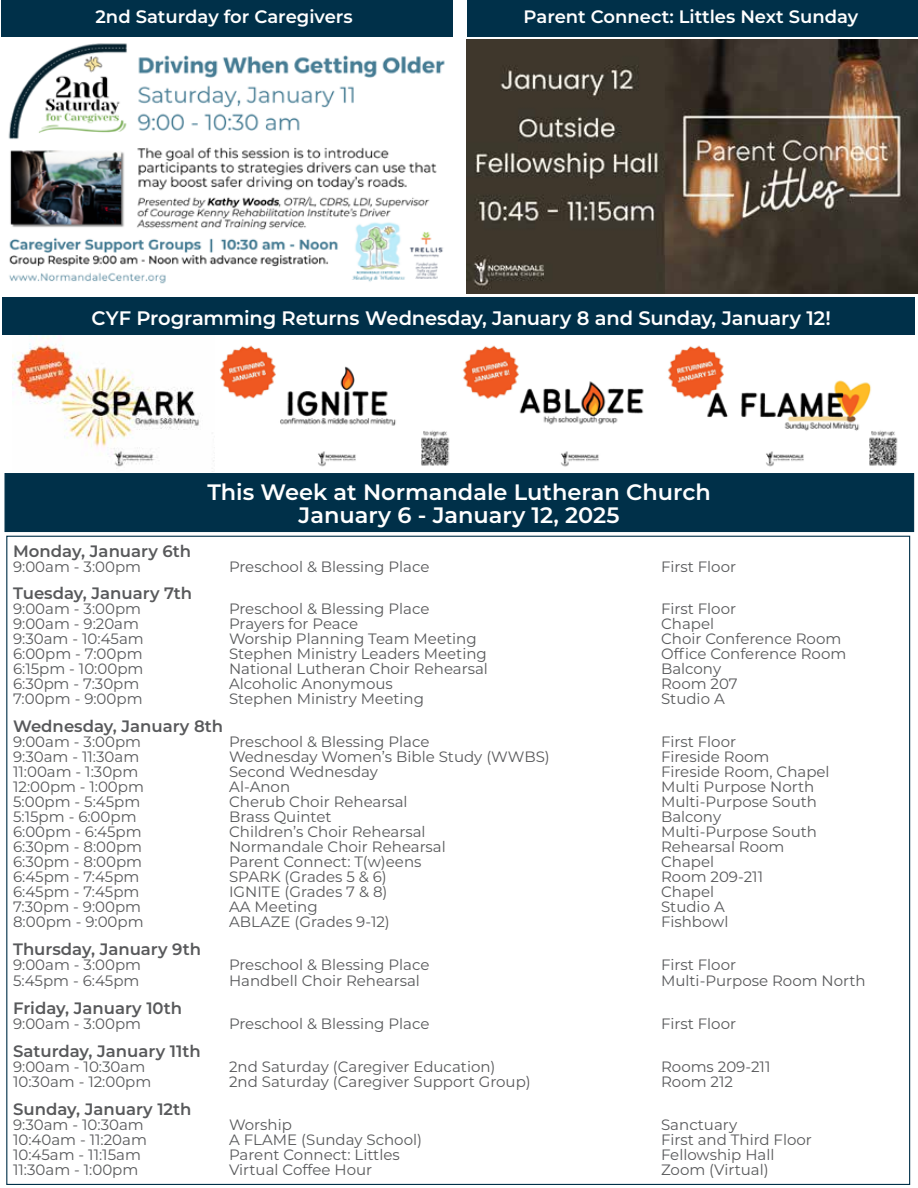
<style>
.page{position:relative;width:918px;height:1188px;background:#fff}
.page>*{position:absolute;margin:0;border:0;box-sizing:border-box;transform-origin:0 0}
.t1{font:600 22.35px/22.5px "Montserrat";color:#fff;text-align:center}
.t2{font:600 19.5px "Montserrat";letter-spacing:-.01em;color:#fff}
.t3{font:600 18px "Montserrat";color:#fff}
.t4{font:600 16.5px "Montserrat";color:#58595b}
.t5{font:15px "Montserrat";color:#58595b}
</style>
<div class="page">
<div style="left:4px;top:473px;width:910px;height:59px;background:#003049"></div>
<img style="left:12px;top:335px;width:202px;height:137px">
<img style="left:220px;top:345px;width:424px;height:122px">
<img style="left:668px;top:345px;width:230px;height:122px">
<div style="left:1px;top:0;width:452px;height:37px;background:#003049"></div>
<img style="left:8px;top:43px;width:437px;height:241px">
<div style="left:2px;top:297px;width:913px;height:38px;background:#003049"></div>
<div style="left:468px;top:0;width:450px;height:37px;background:#003049"></div>
<img style="left:467px;top:40px;width:451px;height:254px">
<p class="t3" style="left:96px;top:4px;width:259px">2nd Saturday for Caregivers</p>
<p class="t3" style="left:524px;top:4px;width:336px">Parent Connect: Littles Next Sunday</p>
<h2 class="t2" style="left:92px;top:304px;width:741px">CYF Programming Returns Wednesday, January 8 and Sunday, January 12!</h2>
<h1 class="t1" style="left:207px;top:480px;width:505px">This Week at Normandale Lutheran Church<br>January 6 - January 12, 2025</h1>
<p class="t4" style="left:13px;top:539px;width:180px">Monday, January 6th</p>
<p class="t5" style="left:13px;top:556px;width:130px">9:00am - 3:00pm</p>
<p class="t5" style="left:229px;top:556px;width:202px">Preschool &amp; Blessing Place</p>
<p class="t5" style="left:661px;top:556px;width:77px">First Floor</p>
<p class="t4" style="left:13px;top:582px;width:181px">Tuesday, January 7th</p>
<p class="t5" style="left:13px;top:599px;width:130px">9:00am - 3:00pm</p>
<p class="t5" style="left:229px;top:599px;width:202px">Preschool &amp; Blessing Place</p>
<p class="t5" style="left:661px;top:599px;width:77px">First Floor</p>
<p class="t5" style="left:13px;top:614px;width:127px">9:00am - 9:20am</p>
<p class="t5" style="left:229px;top:614px;width:131px">Prayers for Peace</p>
<p class="t5" style="left:661px;top:614px;width:55px">Chapel</p>
<p class="t5" style="left:13px;top:629px;width:132px">9:30am - 10:45am</p>
<p class="t5" style="left:229px;top:629px;width:249px">Worship Planning Team Meeting</p>
<p class="t5" style="left:661px;top:629px;width:182px">Choir Conference Room</p>
<p class="t5" style="left:13px;top:644px;width:131px">6:00pm - 7:00pm</p>
<p class="t5" style="left:229px;top:644px;width:259px">Stephen Ministry Leaders Meeting</p>
<p class="t5" style="left:661px;top:644px;width:187px">Office Conference Room</p>
<p class="t5" style="left:13px;top:659px;width:132px">6:15pm - 10:00pm</p>
<p class="t5" style="left:229px;top:659px;width:260px">National Lutheran Choir Rehearsal</p>
<p class="t5" style="left:661px;top:659px;width:62px">Balcony</p>
<p class="t5" style="left:13px;top:674px;width:128px">6:30pm - 7:30pm</p>
<p class="t5" style="left:229px;top:674px;width:165px">Alcoholic Anonymous</p>
<p class="t5" style="left:661px;top:674px;width:78px">Room 207</p>
<p class="t5" style="left:13px;top:689px;width:131px">7:00pm - 9:00pm</p>
<p class="t5" style="left:229px;top:689px;width:196px">Stephen Ministry Meeting</p>
<p class="t5" style="left:661px;top:689px;width:65px">Studio A</p>
<p class="t4" style="left:13px;top:714px;width:212px">Wednesday, January 8th</p>
<p class="t5" style="left:13px;top:731px;width:130px">9:00am - 3:00pm</p>
<p class="t5" style="left:229px;top:731px;width:202px">Preschool &amp; Blessing Place</p>
<p class="t5" style="left:661px;top:731px;width:77px">First Floor</p>
<p class="t5" style="left:13px;top:746px;width:128px">9:30am - 11:30am</p>
<p class="t5" style="left:229px;top:746px;width:322px">Wednesday Women’s Bible Study (WWBS)</p>
<p class="t5" style="left:661px;top:746px;width:110px">Fireside Room</p>
<p class="t5" style="left:13px;top:761px;width:127px">11:00am - 1:30pm</p>
<p class="t5" style="left:229px;top:761px;width:150px">Second Wednesday</p>
<p class="t5" style="left:661px;top:761px;width:170px">Fireside Room, Chapel</p>
<p class="t5" style="left:13px;top:776px;width:132px">12:00pm - 1:00pm</p>
<p class="t5" style="left:229px;top:776px;width:63px">Al-Anon</p>
<p class="t5" style="left:661px;top:776px;width:155px">Multi Purpose North</p>
<p class="t5" style="left:13px;top:791px;width:129px">5:00pm - 5:45pm</p>
<p class="t5" style="left:229px;top:791px;width:180px">Cherub Choir Rehearsal</p>
<p class="t5" style="left:661px;top:791px;width:157px">Multi-Purpose South</p>
<p class="t5" style="left:13px;top:806px;width:125px">5:15pm - 6:00pm</p>
<p class="t5" style="left:229px;top:806px;width:104px">Brass Quintet</p>
<p class="t5" style="left:661px;top:806px;width:62px">Balcony</p>
<p class="t5" style="left:13px;top:821px;width:130px">6:00pm - 6:45pm</p>
<p class="t5" style="left:229px;top:821px;width:198px">Children’s Choir Rehearsal</p>
<p class="t5" style="left:661px;top:821px;width:157px">Multi-Purpose South</p>
<p class="t5" style="left:13px;top:836px;width:131px">6:30pm - 8:00pm</p>
<p class="t5" style="left:229px;top:836px;width:218px">Normandale Choir Rehearsal</p>
<p class="t5" style="left:661px;top:836px;width:125px">Rehearsal Room</p>
<p class="t5" style="left:13px;top:851px;width:131px">6:30pm - 8:00pm</p>
<p class="t5" style="left:229px;top:851px;width:194px">Parent Connect: T(w)eens</p>
<p class="t5" style="left:661px;top:851px;width:55px">Chapel</p>
<p class="t5" style="left:13px;top:866px;width:128px">6:45pm - 7:45pm</p>
<p class="t5" style="left:229px;top:866px;width:159px">SPARK (Grades 5 &amp; 6)</p>
<p class="t5" style="left:661px;top:866px;width:104px">Room 209-211</p>
<p class="t5" style="left:13px;top:881px;width:128px">6:45pm - 7:45pm</p>
<p class="t5" style="left:229px;top:881px;width:160px">IGNITE (Grades 7 &amp; 8)</p>
<p class="t5" style="left:661px;top:881px;width:55px">Chapel</p>
<p class="t5" style="left:13px;top:896px;width:130px">7:30pm - 9:00pm</p>
<p class="t5" style="left:229px;top:896px;width:90px">AA Meeting</p>
<p class="t5" style="left:661px;top:896px;width:65px">Studio A</p>
<p class="t5" style="left:13px;top:911px;width:132px">8:00pm - 9:00pm</p>
<p class="t5" style="left:229px;top:911px;width:162px">ABLAZE (Grades 9-12)</p>
<p class="t5" style="left:661px;top:911px;width:69px">Fishbowl</p>
<p class="t4" style="left:13px;top:937px;width:189px">Thursday, January 9th</p>
<p class="t5" style="left:13px;top:954px;width:130px">9:00am - 3:00pm</p>
<p class="t5" style="left:229px;top:954px;width:202px">Preschool &amp; Blessing Place</p>
<p class="t5" style="left:661px;top:954px;width:77px">First Floor</p>
<p class="t5" style="left:13px;top:971px;width:128px">5:45pm - 6:45pm</p>
<p class="t5" style="left:229px;top:971px;width:192px">Handbell Choir Rehearsal</p>
<p class="t5" style="left:661px;top:971px;width:206px">Multi-Purpose Room North</p>
<p class="t4" style="left:13px;top:996px;width:171px">Friday, January 10th</p>
<p class="t5" style="left:13px;top:1013px;width:130px">9:00am - 3:00pm</p>
<p class="t5" style="left:229px;top:1013px;width:202px">Preschool &amp; Blessing Place</p>
<p class="t5" style="left:661px;top:1013px;width:77px">First Floor</p>
<p class="t4" style="left:13px;top:1039px;width:189px">Saturday, January 11th</p>
<p class="t5" style="left:13px;top:1056px;width:134px">9:00am - 10:30am</p>
<p class="t5" style="left:229px;top:1056px;width:268px">2nd Saturday (Caregiver Education)</p>
<p class="t5" style="left:661px;top:1056px;width:111px">Rooms 209-211</p>
<p class="t5" style="left:13px;top:1071px;width:140px">10:30am - 12:00pm</p>
<p class="t5" style="left:229px;top:1071px;width:303px">2nd Saturday (Caregiver Support Group)</p>
<p class="t5" style="left:661px;top:1071px;width:73px">Room 212</p>
<p class="t4" style="left:13px;top:1097px;width:180px">Sunday, January 12th</p>
<p class="t5" style="left:13px;top:1114px;width:132px">9:30am - 10:30am</p>
<p class="t5" style="left:229px;top:1114px;width:64px">Worship</p>
<p class="t5" style="left:661px;top:1114px;width:78px">Sanctuary</p>
<p class="t5" style="left:13px;top:1129px;width:135px">10:40am - 11:20am</p>
<p class="t5" style="left:229px;top:1129px;width:194px">A FLAME (Sunday School)</p>
<p class="t5" style="left:661px;top:1129px;width:152px">First and Third Floor</p>
<p class="t5" style="left:13px;top:1144px;width:129px">10:45am - 11:15am</p>
<p class="t5" style="left:229px;top:1144px;width:172px">Parent Connect: Littles</p>
<p class="t5" style="left:661px;top:1144px;width:115px">Fellowship Hall</p>
<p class="t5" style="left:13px;top:1159px;width:127px">11:30am - 1:00pm</p>
<p class="t5" style="left:229px;top:1159px;width:145px">Virtual Coffee Hour</p>
<p class="t5" style="left:661px;top:1159px;width:109px">Zoom (Virtual)</p>
</div>
